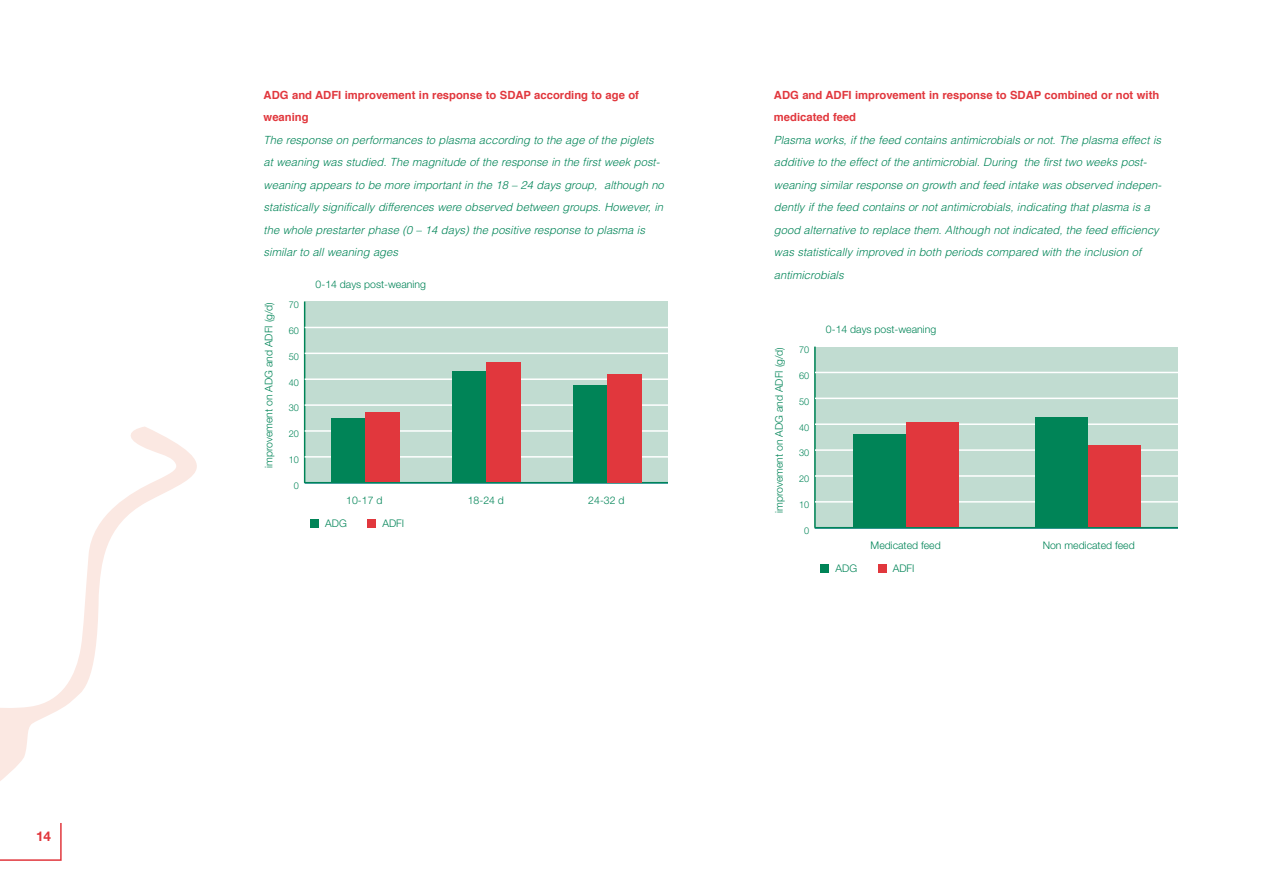
<style>
.page{position:relative;width:1263px;height:893px;background:#fff}
.page>*{position:absolute;margin:0;border:0;box-sizing:border-box;transform-origin:0 0}
.t1{font:700 13.5px "Helvetica Neue";color:#e1373d}
.t2{font:italic 300 11.25px/22.5px "Helvetica";color:#008457}
.t3{font:700 11.25px/22.5px "Helvetica";color:#e1373d}
.t4{font:300 10.5px "Helvetica Neue";color:#008457}
.t5{font:300 9.45px "Helvetica Neue";color:#008457}
</style>
<div class="page">
<svg style="left:0;top:426px;width:197px;height:355px"></svg>
<svg style="left:0;top:823px;width:62px;height:38px"></svg>
<div style="left:304px;top:301px;width:364px;height:182px;background:#c1dcd1"></div>
<div style="left:310px;top:519px;width:9px;height:8px;background:#008457"></div>
<div style="left:367px;top:519px;width:9px;height:8px;background:#e1373d"></div>
<hr style="left:304px;top:302px;width:1px;height:181px;background:#008457">
<hr style="left:305px;top:482px;width:363px;height:1px;background:#008457">
<hr style="left:305px;top:456px;width:363px;height:2px;background:#fff">
<hr style="left:305px;top:430px;width:363px;height:2px;background:#fff">
<hr style="left:305px;top:404px;width:363px;height:2px;background:#fff">
<hr style="left:305px;top:378px;width:363px;height:2px;background:#fff">
<hr style="left:305px;top:353px;width:363px;height:1px;background:#fff">
<hr style="left:305px;top:327px;width:363px;height:1px;background:#fff">
<div style="left:331px;top:418px;width:34px;height:64px;background:#008457"></div>
<div style="left:365px;top:413px;width:35px;height:69px;background:#e1373d"></div>
<div style="left:452px;top:371px;width:34px;height:111px;background:#008457"></div>
<div style="left:486px;top:363px;width:35px;height:119px;background:#e1373d"></div>
<div style="left:573px;top:385px;width:34px;height:97px;background:#008457"></div>
<div style="left:607px;top:374px;width:34px;height:108px;background:#e1373d"></div>
<div style="left:814px;top:347px;width:364px;height:181px;background:#c1dcd1"></div>
<div style="left:820px;top:564px;width:9px;height:8px;background:#008457"></div>
<div style="left:878px;top:564px;width:8px;height:8px;background:#e1373d"></div>
<hr style="left:814px;top:347px;width:2px;height:181px;background:#008457">
<hr style="left:815px;top:527px;width:363px;height:1px;background:#008457">
<hr style="left:815px;top:501px;width:363px;height:2px;background:#fff">
<hr style="left:815px;top:475px;width:363px;height:2px;background:#fff">
<hr style="left:815px;top:449px;width:363px;height:2px;background:#fff">
<hr style="left:815px;top:423px;width:363px;height:2px;background:#fff">
<hr style="left:815px;top:398px;width:363px;height:1px;background:#fff">
<hr style="left:815px;top:372px;width:363px;height:1px;background:#fff">
<div style="left:853px;top:435px;width:53px;height:92px;background:#008457"></div>
<div style="left:906px;top:422px;width:53px;height:105px;background:#e1373d"></div>
<div style="left:1035px;top:418px;width:53px;height:109px;background:#008457"></div>
<div style="left:1088px;top:445px;width:53px;height:82px;background:#e1373d"></div>
<p class="t1" style="left:36px;top:831px;width:17px">14</p>
<p class="t3" style="left:264px;top:84px;width:377px">ADG and ADFI improvement in response to SDAP according to age of weaning</p>
<p class="t2" style="left:264px;top:129px;width:404px">The response on performances to plasma according to the age of the piglets at weaning was studied. The magnitude of the response in the first week post&shy;weaning appears to be more important in the 18 – 24 days group, although no statistically significally differences were observed between groups. However, in the whole prestarter phase (0 – 14 days) the positive response to plasma is similar to all weaning ages</p>
<p class="t4" style="left:265px;top:468px;width:167px;rotate:-90deg">improvement on ADG and ADFI (g/d)</p>
<p class="t5" style="left:289px;top:301px;width:12px">70</p>
<p class="t5" style="left:289px;top:327px;width:12px">60</p>
<p class="t5" style="left:289px;top:353px;width:12px">50</p>
<p class="t5" style="left:289px;top:379px;width:12px">40</p>
<p class="t5" style="left:289px;top:405px;width:12px">30</p>
<p class="t5" style="left:289px;top:431px;width:12px">20</p>
<p class="t5" style="left:289px;top:456px;width:12px">10</p>
<p class="t5" style="left:294px;top:482px;width:7px">0</p>
<p class="t4" style="left:316px;top:280px;width:112px">0-14 days post-weaning</p>
<p class="t4" style="left:346px;top:497px;width:38px">10-17 d</p>
<p class="t4" style="left:468px;top:497px;width:38px">18-24 d</p>
<p class="t4" style="left:588px;top:497px;width:38px">24-32 d</p>
<p class="t4" style="left:325px;top:520px;width:23px">ADG</p>
<p class="t4" style="left:382px;top:520px;width:23px">ADFI</p>
<p class="t3" style="left:774px;top:84px;width:387px">ADG and ADFI improvement in response to SDAP combined or not with medicated feed</p>
<p class="t2" style="left:774px;top:129px;width:391px">Plasma works, if the feed contains antimicrobials or not. The plasma effect is additive to the effect of the antimicrobial. During the first two weeks post&shy;weaning similar response on growth and feed intake was observed indepen&shy;dently if the feed contains or not antimicrobials, indicating that plasma is a good alternative to replace them. Although not indicated, the feed efficiency was statistically improved in both periods compared with the inclusion of antimicrobials</p>
<p class="t4" style="left:775px;top:513px;width:167px;rotate:-90deg">improvement on ADG and ADFI (g/d)</p>
<p class="t5" style="left:799px;top:346px;width:12px">70</p>
<p class="t5" style="left:799px;top:372px;width:12px">60</p>
<p class="t5" style="left:799px;top:398px;width:12px">50</p>
<p class="t5" style="left:799px;top:424px;width:12px">40</p>
<p class="t5" style="left:799px;top:450px;width:12px">30</p>
<p class="t5" style="left:799px;top:476px;width:12px">20</p>
<p class="t5" style="left:799px;top:501px;width:12px">10</p>
<p class="t5" style="left:804px;top:527px;width:7px">0</p>
<p class="t4" style="left:826px;top:325px;width:112px">0-14 days post-weaning</p>
<p class="t4" style="left:870px;top:542px;width:72px">Medicated feed</p>
<p class="t4" style="left:1043px;top:542px;width:94px">Non medicated feed</p>
<p class="t4" style="left:835px;top:565px;width:23px">ADG</p>
<p class="t4" style="left:893px;top:565px;width:23px">ADFI</p>
</div>
